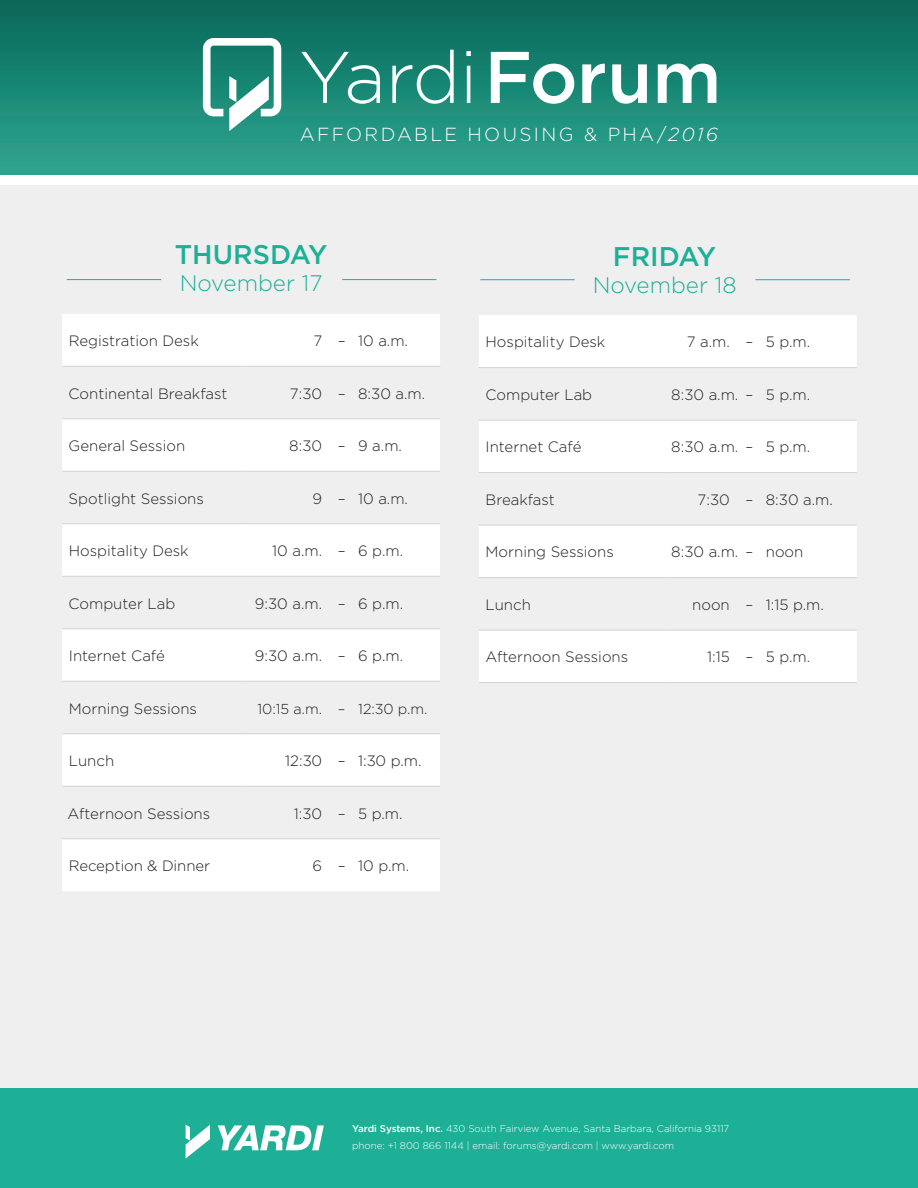
<style>
.page{position:relative;width:918px;height:1188px;background:#fff}
.page>*{position:absolute;margin:0;border:0;box-sizing:border-box;transform-origin:0 0}
.t1{font:300 72.9px "Gotham";letter-spacing:-.025em;color:#fff}
.t2{font:500 27px "Gotham";color:#1eb097}
.t3{font:300 22.5px "Gotham";color:#1eb097}
.t4{font:300 18.9px "Gotham";letter-spacing:.125em;color:#fff}
.t5{font:300 15px "Gotham";color:#231f20}
.t6{font:300 14.4px "Gotham";letter-spacing:-.015em;color:#231f20}
.t7{font:300 9.75px/16.5px "Gotham";color:#fff}
.s1{font-weight:500}
.s2{font-style:italic}
</style>
<div class="page">
<div style="left:0;top:0;width:918px;height:175px;background:linear-gradient(to bottom,#086759,#2ea690)"></div>
<div style="left:0;top:180px;width:918px;height:908px;background:#efeff0"></div>
<div style="left:0;top:175px;width:918px;height:9px;background:#fff"></div>
<svg style="left:62px;top:314px;width:378px;height:577px;fill:#fff"></svg>
<hr style="left:248px;top:576px;width:192px;height:1px;background:#d1d2d4">
<hr style="left:248px;top:628px;width:192px;height:1px;background:#d1d2d4">
<hr style="left:248px;top:733px;width:192px;height:1px;background:#d1d2d4">
<hr style="left:248px;top:786px;width:192px;height:1px;background:#d1d2d4">
<hr style="left:62px;top:471px;width:186px;height:1px;background:#d1d2d4">
<hr style="left:62px;top:523px;width:186px;height:1px;background:#d1d2d4">
<hr style="left:62px;top:576px;width:186px;height:1px;background:#d1d2d4">
<hr style="left:62px;top:628px;width:186px;height:1px;background:#d1d2d4">
<hr style="left:62px;top:681px;width:186px;height:1px;background:#d1d2d4">
<hr style="left:62px;top:733px;width:186px;height:1px;background:#d1d2d4">
<hr style="left:62px;top:786px;width:186px;height:1px;background:#d1d2d4">
<hr style="left:62px;top:838px;width:186px;height:1px;background:#d1d2d4">
<hr style="left:248px;top:471px;width:192px;height:1px;background:#d1d2d4">
<hr style="left:248px;top:523px;width:192px;height:1px;background:#d1d2d4">
<hr style="left:248px;top:681px;width:192px;height:1px;background:#d1d2d4">
<hr style="left:248px;top:838px;width:192px;height:1px;background:#d1d2d4">
<hr style="left:62px;top:366px;width:186px;height:1px;background:#d1d2d4">
<hr style="left:248px;top:366px;width:192px;height:1px;background:#d1d2d4">
<hr style="left:62px;top:418px;width:186px;height:1px;background:#d1d2d4">
<hr style="left:248px;top:418px;width:192px;height:1px;background:#d1d2d4">
<hr style="left:67px;top:279px;width:94px;height:1px;background:#1eb097">
<hr style="left:342px;top:279px;width:94px;height:1px;background:#1eb097">
<svg style="left:479px;top:315px;width:378px;height:367px;fill:#fff"></svg>
<hr style="left:665px;top:367px;width:192px;height:1px;background:#d1d2d4">
<hr style="left:665px;top:472px;width:192px;height:1px;background:#d1d2d4">
<hr style="left:665px;top:525px;width:192px;height:1px;background:#d1d2d4">
<hr style="left:665px;top:577px;width:192px;height:1px;background:#d1d2d4">
<hr style="left:665px;top:630px;width:192px;height:1px;background:#d1d2d4">
<hr style="left:665px;top:682px;width:192px;height:1px;background:#d1d2d4">
<hr style="left:479px;top:367px;width:186px;height:1px;background:#d1d2d4">
<hr style="left:479px;top:420px;width:186px;height:1px;background:#d1d2d4">
<hr style="left:479px;top:472px;width:186px;height:1px;background:#d1d2d4">
<hr style="left:479px;top:525px;width:186px;height:1px;background:#d1d2d4">
<hr style="left:479px;top:577px;width:186px;height:1px;background:#d1d2d4">
<hr style="left:479px;top:630px;width:186px;height:1px;background:#d1d2d4">
<hr style="left:479px;top:682px;width:186px;height:1px;background:#d1d2d4">
<hr style="left:665px;top:420px;width:192px;height:1px;background:#d1d2d4">
<hr style="left:480px;top:279px;width:95px;height:1px;background:#1eb097">
<hr style="left:756px;top:279px;width:94px;height:1px;background:#1eb097">
<svg style="left:203px;top:38px;width:78px;height:93px"></svg>
<div style="left:0;top:1088px;width:918px;height:100px;background:#1eb097"></div>
<svg style="left:186px;top:1125px;width:24px;height:33px"></svg>
<svg style="left:218px;top:1125px;width:106px;height:25px"></svg>
<h1 class="t1" style="left:299px;top:31px;width:424px">Yardi<span class="s1">Forum</span></h1>
<p class="t4" style="left:300px;top:122px;width:420px">AFFORDABLE HOUSING &amp; PHA/<span class="s2">2016</span></p>
<h2 class="t2" style="left:175px;top:237px;width:154px">THURSDAY</h2>
<h3 class="t3" style="left:180px;top:269px;width:144px">November 17</h3>
<p class="t5" style="left:69px;top:331px;width:131px">Registration Desk</p>
<p class="t5" style="left:313px;top:331px;width:96px">7 – 10 a.m.</p>
<p class="t5" style="left:69px;top:384px;width:160px">Continental Breakfast</p>
<p class="t5" style="left:290px;top:384px;width:137px">7:30 – 8:30 a.m.</p>
<p class="t5" style="left:69px;top:436px;width:118px">General Session</p>
<p class="t5" style="left:289px;top:436px;width:114px">8:30 – 9 a.m.</p>
<p class="t5" style="left:69px;top:489px;width:137px">Spotlight Sessions</p>
<p class="t5" style="left:313px;top:489px;width:97px">9 – 10 a.m.</p>
<p class="t5" style="left:69px;top:541px;width:121px">Hospitality Desk</p>
<p class="t5" style="left:272px;top:541px;width:132px">10 a.m. – 6 p.m.</p>
<p class="t5" style="left:69px;top:594px;width:108px">Computer Lab</p>
<p class="t5" style="left:255px;top:594px;width:150px">9:30 a.m. – 6 p.m.</p>
<p class="t5" style="left:69px;top:646px;width:98px">Internet Café</p>
<p class="t5" style="left:255px;top:646px;width:150px">9:30 a.m. – 6 p.m.</p>
<p class="t5" style="left:69px;top:699px;width:130px">Morning Sessions</p>
<p class="t6" style="left:258px;top:699px;width:171px">10:15 a.m. – 12:30 p.m.</p>
<p class="t5" style="left:69px;top:751px;width:47px">Lunch</p>
<p class="t5" style="left:285px;top:751px;width:138px">12:30 – 1:30 p.m.</p>
<p class="t5" style="left:68px;top:804px;width:144px">Afternoon Sessions</p>
<p class="t5" style="left:294px;top:804px;width:110px">1:30 – 5 p.m.</p>
<p class="t5" style="left:69px;top:856px;width:143px">Reception &amp; Dinner</p>
<p class="t5" style="left:313px;top:856px;width:98px">6 – 10 p.m.</p>
<h2 class="t2" style="left:613px;top:239px;width:105px">FRIDAY</h2>
<h3 class="t3" style="left:593px;top:271px;width:145px">November 18</h3>
<p class="t5" style="left:486px;top:333px;width:121px">Hospitality Desk</p>
<p class="t5" style="left:687px;top:333px;width:125px">7 a.m. – 5 p.m.</p>
<p class="t5" style="left:486px;top:385px;width:108px">Computer Lab</p>
<p class="t5" style="left:671px;top:385px;width:140px">8:30 a.m. – 5 p.m.</p>
<p class="t5" style="left:486px;top:438px;width:98px">Internet Café</p>
<p class="t5" style="left:671px;top:438px;width:140px">8:30 a.m. – 5 p.m.</p>
<p class="t5" style="left:486px;top:490px;width:71px">Breakfast</p>
<p class="t5" style="left:698px;top:490px;width:137px">7:30 – 8:30 a.m.</p>
<p class="t5" style="left:486px;top:543px;width:130px">Morning Sessions</p>
<p class="t5" style="left:671px;top:543px;width:134px">8:30 a.m. – noon</p>
<p class="t5" style="left:486px;top:595px;width:47px">Lunch</p>
<p class="t5" style="left:692px;top:595px;width:133px">noon – 1:15 p.m.</p>
<p class="t5" style="left:486px;top:648px;width:144px">Afternoon Sessions</p>
<p class="t5" style="left:707px;top:648px;width:105px">1:15 – 5 p.m.</p>
<p class="t7" style="left:352px;top:1121px;width:379px"><span class="s1">Yardi Systems, Inc.</span> 430 South Fairview Avenue, Santa Barbara, California 93117 phone: +1 800 866 1144 | email: forums@yardi.com | www.yardi.com</p>
</div>
